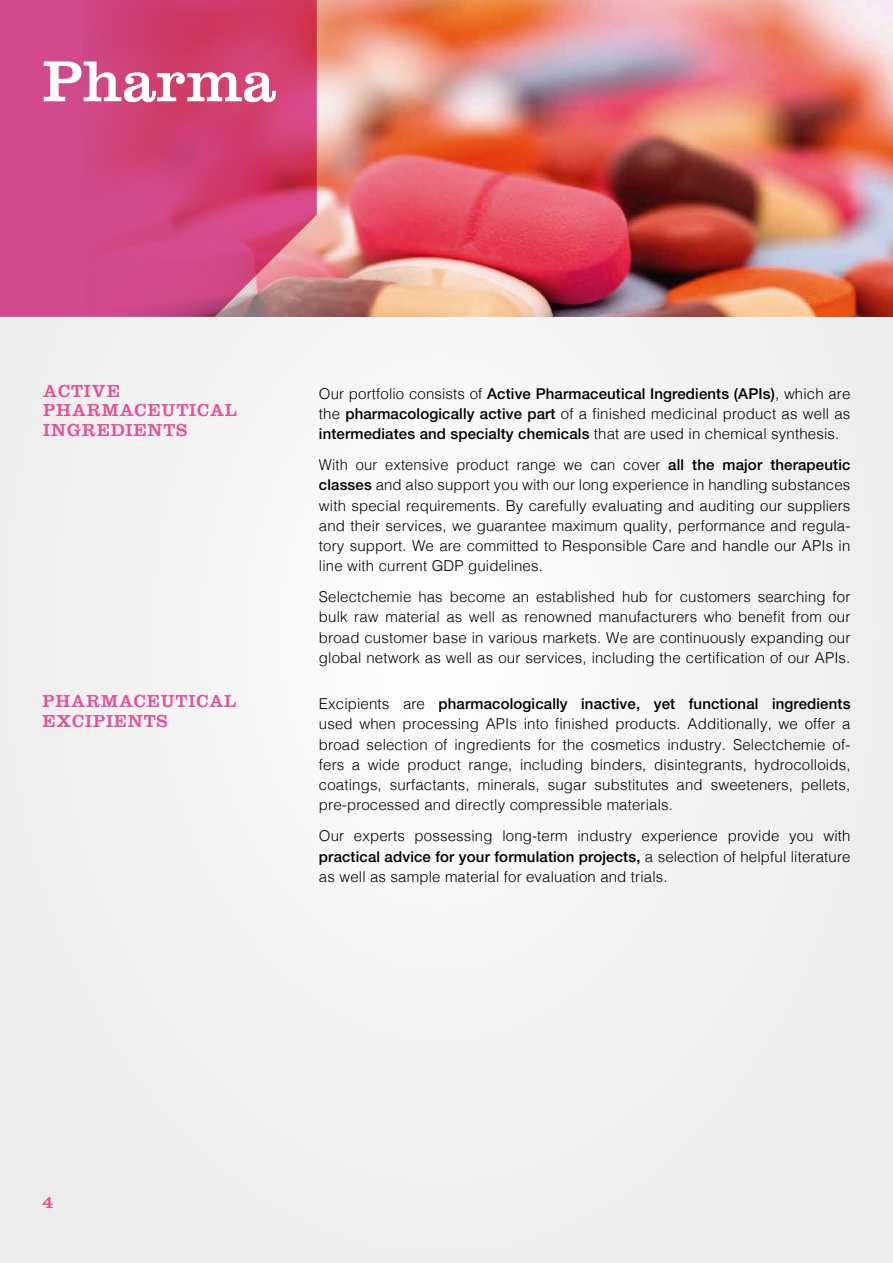
<style>
.page{position:relative;width:893px;height:1263px;background:#f2f2f2}
.page>*{position:absolute;margin:0;border:0;box-sizing:border-box;transform-origin:0 0}
.t1{font:60px "Clarendon";color:#fff}
.t2{font:18px/19.5px "Clarendon";letter-spacing:.05em;color:#e15197}
.t3{font:300 15px/20.2px "Helvetica";letter-spacing:.01em;color:#000;text-align:justify}
.t4{font:500 15px "Helvetica Neue";letter-spacing:.01em;color:#000}
.s1{font-family:"Helvetica";font-weight:300}
.s2{font-family:"Helvetica Neue";font-weight:500}
</style>
<div class="page">
<img style="left:317px;top:0;width:576px;height:317px">
<svg style="left:0;top:0;width:317px;height:317px;background:#d0487e"></svg>
<h1 class="t1" style="left:43px;top:46px;width:235px">Pharma</h1>
<p class="t2" style="left:43px;top:381px;width:195px">ACTIVE<br>PHARMACEUTICAL<br>INGREDIENTS</p>
<p class="t2" style="left:43px;top:691px;width:195px">PHARMACEUTICAL<br>EXCIPIENTS</p>
<p class="t4" style="left:319px;top:384px;width:533px"><span class="s1">Our portfolio consists of</span> Active Pharmaceutical Ingredients (APIs)<span class="s1">, which are</span></p>
<p class="t3" style="left:319px;top:402px;width:533px">the <span class="s2">pharmacologically active part</span> of a finished medicinal product as well as</p>
<p class="t4" style="left:319px;top:425px;width:522px">intermediates and specialty chemicals <span class="s1">that are used in chemical synthesis.</span></p>
<p class="t3" style="left:319px;top:453px;width:533px">With our extensive product range we can cover <span class="s2">all the major therapeutic classes</span> and also support you with our long experience in handling substances with special requirements. By carefully evaluating and auditing our suppliers and their services, we guarantee maximum quality, performance and regula&shy;tory support. We are committed to Responsible Care and handle our APIs in line with current GDP guidelines.</p>
<p class="t3" style="left:319px;top:586px;width:533px">Selectchemie has become an established hub for customers searching for bulk raw material as well as renowned manufacturers who benefit from our broad customer base in various markets. We are continuously expanding our global network as well as our services, including the certification of our APIs.</p>
<p class="t4" style="left:319px;top:695px;width:533px"><span class="s1">Excipients are</span> pharmacologically inactive, yet functional ingredients</p>
<p class="t3" style="left:319px;top:713px;width:533px">used when processing APIs into finished products. Additionally, we offer a broad selection of ingredients for the cosmetics industry. Selectchemie of&shy;fers a wide product range, including binders, disintegrants, hydrocolloids, coatings, surfactants, minerals, sugar substitutes and sweeteners, pellets, pre-processed and directly compressible materials.</p>
<p class="t3" style="left:319px;top:825px;width:533px">Our experts possessing long-term industry experience provide you with</p>
<p class="t4" style="left:319px;top:847px;width:533px">practical advice for your formulation projects, <span class="s1">a selection of helpful literature</span></p>
<p class="t3" style="left:319px;top:865px;width:350px">as well as sample material for evaluation and trials.</p>
<p class="t2" style="left:43px;top:1192px;width:12px">4</p>
</div>
